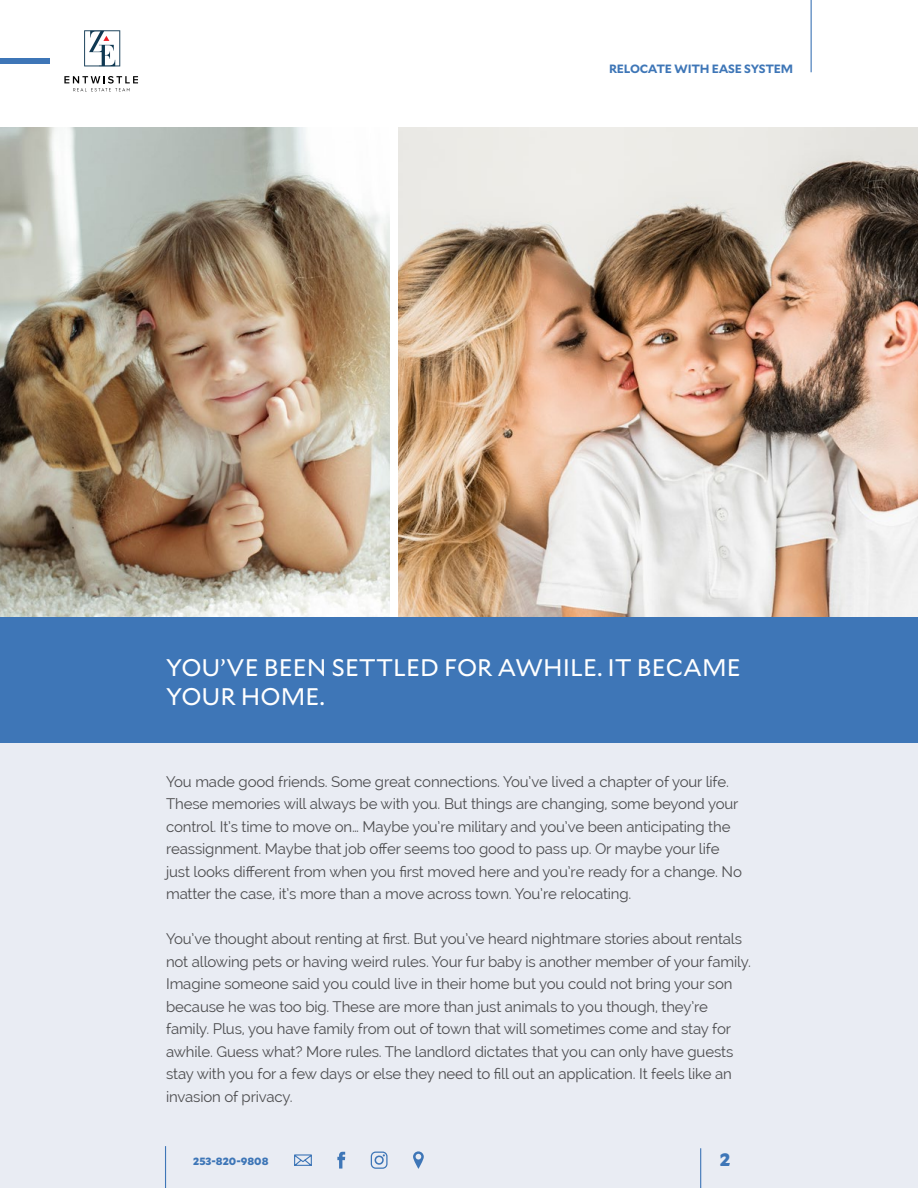
<style>
.page{position:relative;width:918px;height:1188px;background:#fff}
.page>*{position:absolute;margin:0;border:0;box-sizing:border-box;transform-origin:0 0}
.t1{font:24px/28.5px "Mallory";color:#fff}
.t2{font:900 18px "Mallory";color:#3e76b7}
.t3{font:15px/22.5px "Raleway";letter-spacing:-.01em;color:#4d4d4f}
.t4{font:700 12px "Mallory";letter-spacing:-.02em;color:#3e76b7}
.t5{font:900 10.5px "Mallory";color:#3e76b7}
</style>
<div class="page">
<div style="left:0;top:668px;width:918px;height:520px;background:#e9ecf3"></div>
<hr style="left:811px;top:0;width:1px;height:72px;background:#3e76b7">
<hr style="left:700px;top:1148px;width:1px;height:40px;background:#3e76b7">
<hr style="left:165px;top:1146px;width:1px;height:42px;background:#3e76b7">
<div style="left:0;top:58px;width:49px;height:5px;background:#3e76b7"></div>
<svg style="left:294px;top:1154px;width:18px;height:12px"></svg>
<svg style="left:337px;top:1152px;width:8px;height:17px"></svg>
<div style="left:371px;top:1152px;width:17px;height:17px;border:1px solid #3e76b7;border-radius:4px"></div>
<div style="left:375px;top:1155px;width:9px;height:10px;border:2px solid #3e76b7;border-radius:50%"></div>
<svg style="left:413px;top:1151px;width:11px;height:18px"></svg>
<svg style="left:84px;top:30px;width:36px;height:36px"></svg>
<svg style="left:64px;top:76px;width:74px;height:15px"></svg>
<img style="left:0;top:128px;width:390px;height:490px">
<img style="left:398px;top:128px;width:520px;height:490px">
<div style="left:0;top:618px;width:918px;height:125px;background:#3e76b7"></div>
<p class="t4" style="left:609px;top:59px;width:185px">RELOCATE WITH EASE SYSTEM</p>
<h1 class="t1" style="left:166px;top:652px;width:576px">YOU’VE BEEN SETTLED FOR AWHILE. IT BECAME<br>YOUR HOME.</h1>
<p class="t3" style="left:166px;top:770px;width:577px">You made good friends. Some great connections. You’ve lived a chapter of your life.<br>These memories will always be with you. But things are changing, some beyond your control. It’s time to move on… Maybe you’re military and you’ve been anticipating the reassignment. Maybe that job offer seems too good to pass up. Or maybe your life just looks different from when you first moved here and you’re ready for a change. No matter the case, it’s more than a move across town. You’re relocating.</p>
<p class="t3" style="left:166px;top:928px;width:586px">You’ve thought about renting at first. But you’ve heard nightmare stories about rentals not allowing pets or having weird rules. Your fur baby is another member of your family.<br>Imagine someone said you could live in their home but you could not bring your son because he was too big. These are more than just animals to you though, they’re family. Plus, you have family from out of town that will sometimes come and stay for awhile. Guess what? More rules. The landlord dictates that you can only have guests stay with you for a few days or else they need to fill out an application. It feels like an invasion of privacy.</p>
<p class="t5" style="left:193px;top:1153px;width:77px">253-820-9808</p>
<p class="t2" style="left:720px;top:1145px;width:12px">2</p>
</div>
